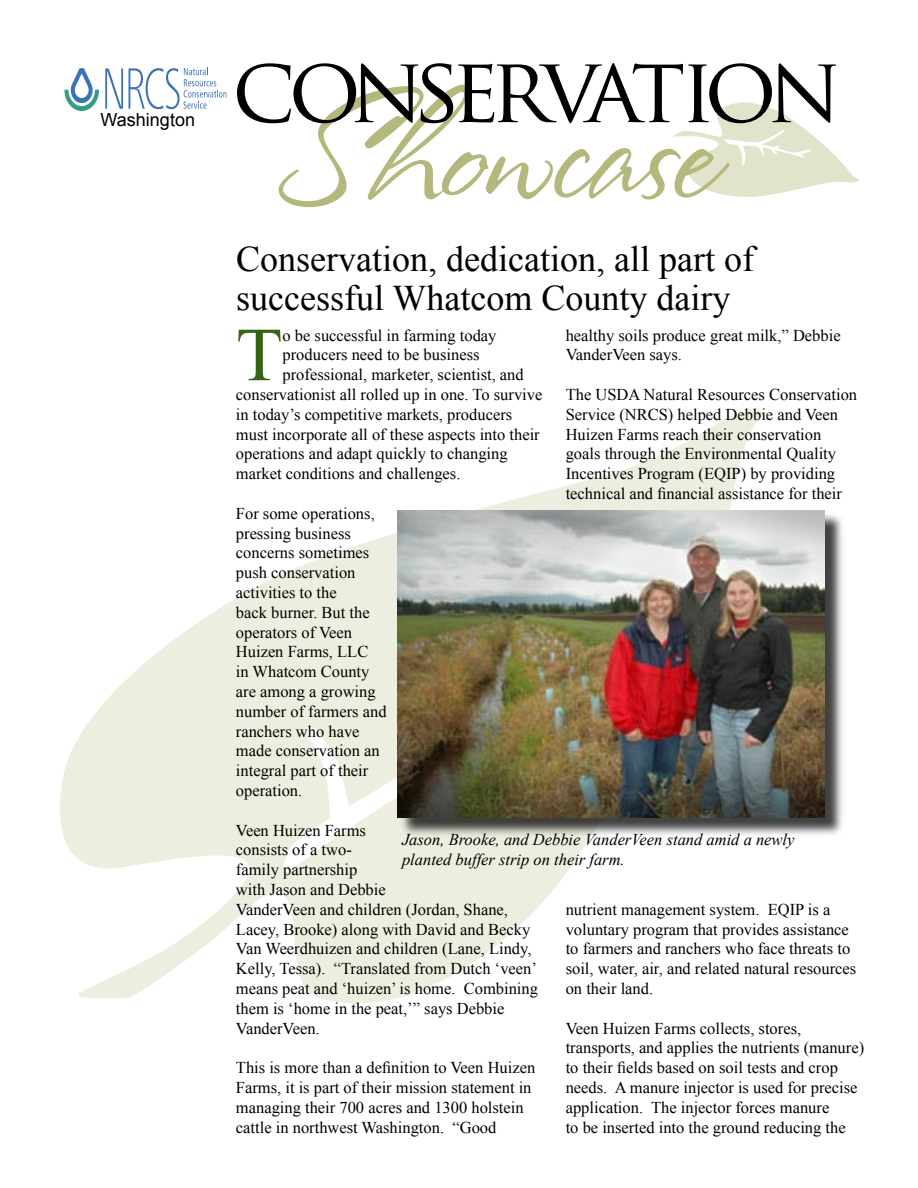
<style>
.page{position:relative;width:918px;height:1188px;background:#fff}
.page>*{position:absolute;margin:0;border:0;box-sizing:border-box;transform-origin:0 0}
.t1{font:76.35px "Times New Roman";color:#326614}
.t2{font:36px/39px "Times New Roman";color:#000}
.t3{font:18px "Arial";color:#000}
.t4{font:16.5px/19.8px "Times New Roman";color:#000}
.t5{font:italic 16.5px/19.8px "Times New Roman";color:#000}
</style>
<div class="page">
<svg style="left:60px;top:410px;width:704px;height:594px"></svg>
<svg style="left:230px;top:575px;width:451px;height:351px"></svg>
<svg style="left:64px;top:68px;width:35px;height:43px"></svg>
<svg style="left:105px;top:68px;width:18px;height:41px"></svg>
<svg style="left:129px;top:68px;width:97px;height:41px"></svg>
<svg style="left:237px;top:63px;width:622px;height:144px"></svg>
<div style="left:398px;top:511px;width:447px;height:327px;background:#000;opacity:.75"></div>
<img style="left:398px;top:510px;width:427px;height:308px">
<p class="t3" style="left:101px;top:107px;width:96px">Washington</p>
<p class="t2" style="left:236px;top:238px;width:519px">Conservation, dedication, all part of successful Whatcom County dairy</p>
<p class="t1" style="left:236px;top:303px;width:48px">T</p>
<p class="t4" style="left:283px;top:325px;width:216px">o be successful in farming today</p>
<p class="t4" style="left:566px;top:325px;width:276px">healthy soils produce great milk,” Debbie<br>VanderVeen says.</p>
<p class="t4" style="left:566px;top:384px;width:293px">The USDA Natural Resources Conservation Service (NRCS) helped Debbie and Veen Huizen Farms reach their conservation goals through the Environmental Quality Incentives Program (EQIP) by providing technical and financial assistance for their</p>
<p class="t4" style="left:283px;top:345px;width:199px">producers need to be business</p>
<p class="t4" style="left:283px;top:365px;width:243px">professional, marketer, scientist, and</p>
<p class="t4" style="left:236px;top:384px;width:308px">conservationist all rolled up in one. To survive</p>
<p class="t4" style="left:236px;top:404px;width:278px">in today’s competitive markets, producers</p>
<p class="t4" style="left:236px;top:424px;width:305px">must incorporate all of these aspects into their</p>
<p class="t4" style="left:236px;top:444px;width:273px">operations and adapt quickly to changing</p>
<p class="t4" style="left:236px;top:464px;width:226px">market conditions and challenges.</p>
<p class="t4" style="left:236px;top:503px;width:152px">For some operations, pressing business concerns sometimes push conservation activities to the<br>back burner. But the operators of Veen<br>Huizen Farms, LLC<br>in Whatcom County are among a growing number of farmers and ranchers who have made conservation an integral part of their operation.</p>
<p class="t4" style="left:236px;top:820px;width:304px">Veen Huizen Farms<br>consists of a two-<br>family partnership<br>with Jason and Debbie<br>VanderVeen and children (Jordan, Shane,<br>Lacey, Brooke) along with David and Becky<br>Van Weerdhuizen and children (Lane, Lindy,<br>Kelly, Tessa). “Translated from Dutch ‘veen’ means peat and ‘huizen’ is home. Combining them is ‘home in the peat,’” says Debbie<br>VanderVeen.</p>
<p class="t4" style="left:236px;top:1058px;width:301px">This is more than a definition to Veen Huizen Farms, it is part of their mission statement in managing their 700 acres and 1300 holstein cattle in northwest Washington. “Good</p>
<p class="t5" style="left:402px;top:830px;width:394px">Jason, Brooke, and Debbie VanderVeen stand amid a newly planted buffer strip on their farm.</p>
<p class="t4" style="left:566px;top:899px;width:292px">nutrient management system. EQIP is a voluntary program that provides assistance to farmers and ranchers who face threats to soil, water, air, and related natural resources on their land.</p>
<p class="t4" style="left:566px;top:1018px;width:300px">Veen Huizen Farms collects, stores, transports, and applies the nutrients (manure) to their fields based on soil tests and crop needs. A manure injector is used for precise application. The injector forces manure<br>to be inserted into the ground reducing the</p>
</div>
